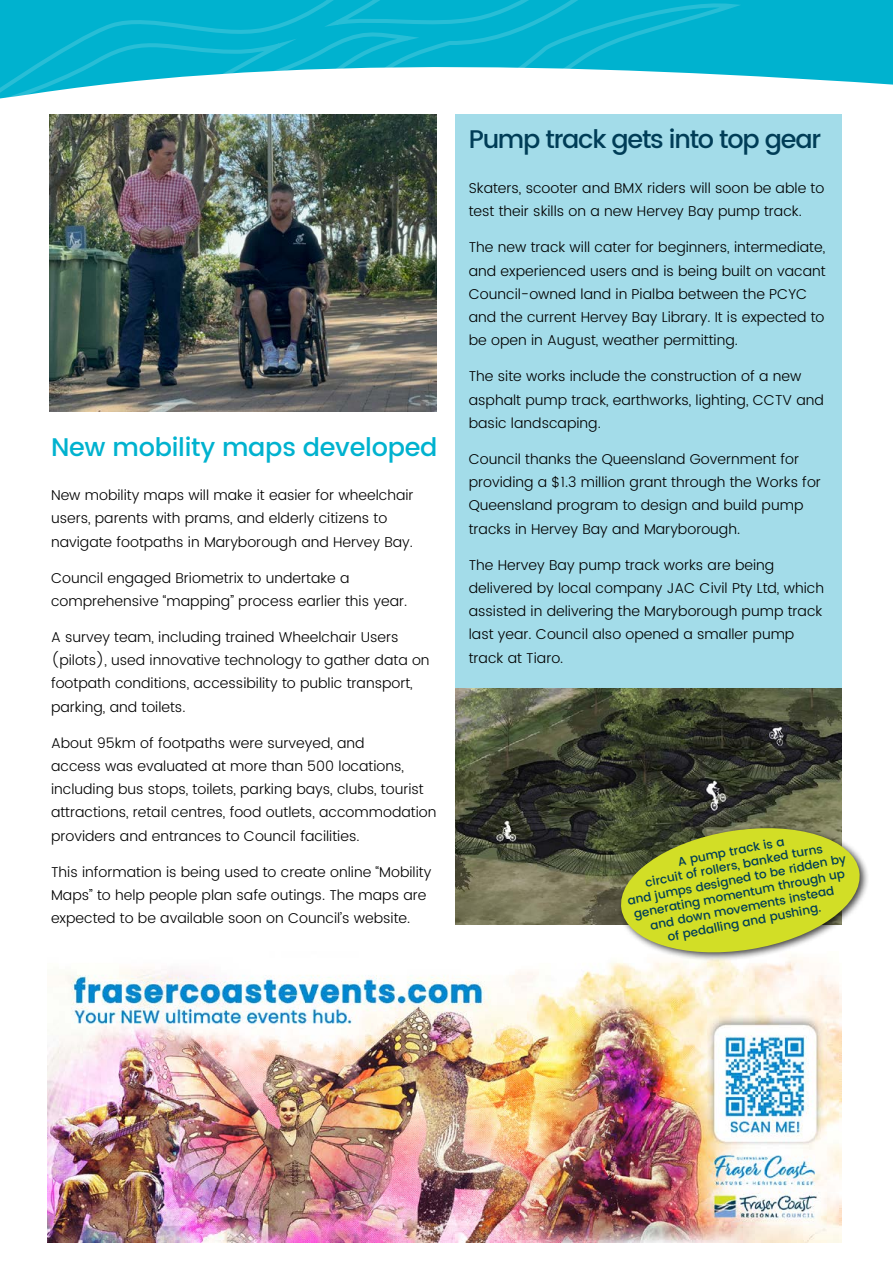
<style>
.page{position:relative;width:893px;height:1263px;background:#fff}
.page>*{position:absolute;margin:0;border:0;box-sizing:border-box;transform-origin:0 0}
.t1{font:500 25.5px "Poppins";letter-spacing:-.01em;color:#00b2cf}
.t2{font:500 25.5px "Poppins";letter-spacing:-.05em;color:#003d57}
.t3{font:300 14.25px/23.2px "Poppins";color:#000}
.t4{font:500 12px/14.4px "Poppins";color:#003d57;text-align:center}
</style>
<div class="page">
<svg style="left:789px;top:0;width:104px;height:150px;fill:#00b2cf"></svg>
<svg style="left:0;top:0;width:789px;height:211px"></svg>
<img style="left:50px;top:115px;width:386px;height:297px">
<div style="left:455px;top:115px;width:386px;height:781px;background:#a3dce9"></div>
<img style="left:455px;top:688px;width:387px;height:237px">
<img style="left:47px;top:962px;width:795px;height:280px">
<div style="left:616px;top:823px;width:253px;height:139px;background:#000;opacity:.75"></div>
<svg style="left:616px;top:821px;width:248px;height:139px;background:#bfc84b"></svg>
<h1 class="t1" style="left:51px;top:428px;width:388px">New mobility maps developed</h1>
<p class="t3" style="left:51px;top:484px;width:364px">New mobility maps will make it easier for wheelchair users, parents with prams, and elderly citizens to navigate footpaths in Maryborough and Hervey Bay.</p>
<p class="t3" style="left:51px;top:566px;width:358px">Council engaged Briometrix to undertake a comprehensive “mapping” process earlier this year.</p>
<p class="t3" style="left:51px;top:626px;width:380px">A survey team, including trained Wheelchair Users (pilots), used innovative technology to gather data on footpath conditions, accessibility to public transport, parking, and toilets.</p>
<p class="t3" style="left:51px;top:731px;width:387px">About 95km of footpaths were surveyed, and<br>access was evaluated at more than 500 locations, including bus stops, toilets, parking bays, clubs, tourist attractions, retail centres, food outlets, accommodation providers and entrances to Council facilities.</p>
<p class="t3" style="left:51px;top:860px;width:382px">This information is being used to create online “Mobility<br>Maps” to help people plan safe outings. The maps are expected to be available soon on Council’s website.</p>
<h1 class="t2" style="left:469px;top:121px;width:354px">Pump track gets into top gear</h1>
<p class="t3" style="left:469px;top:177px;width:357px">Skaters, scooter and BMX riders will soon be able to test their skills on a new Hervey Bay pump track.</p>
<p class="t3" style="left:469px;top:236px;width:358px">The new track will cater for beginners, intermediate, and experienced users and is being built on vacant Council-owned land in Pialba between the PCYC and the current Hervey Bay Library. It is expected to be open in August, weather permitting.</p>
<p class="t3" style="left:469px;top:365px;width:357px">The site works include the construction of a new asphalt pump track, earthworks, lighting, CCTV and basic landscaping.</p>
<p class="t3" style="left:469px;top:448px;width:354px">Council thanks the Queensland Government for providing a $1.3 million grant through the Works for Queensland program to design and build pump tracks in Hervey Bay and Maryborough.</p>
<p class="t3" style="left:469px;top:553px;width:357px">The Hervey Bay pump track works are being delivered by local company JAC Civil Pty Ltd, which assisted in delivering the Maryborough pump track last year. Council also opened a smaller pump track at Tiaro.</p>
<p class="t4" style="left:621px;top:866px;width:224px;rotate:-11deg">A pump track is a<br>circuit of rollers, banked turns<br>and jumps designed to be ridden by generating momentum through up and down movements instead<br>of pedalling and pushing.</p>
</div>
